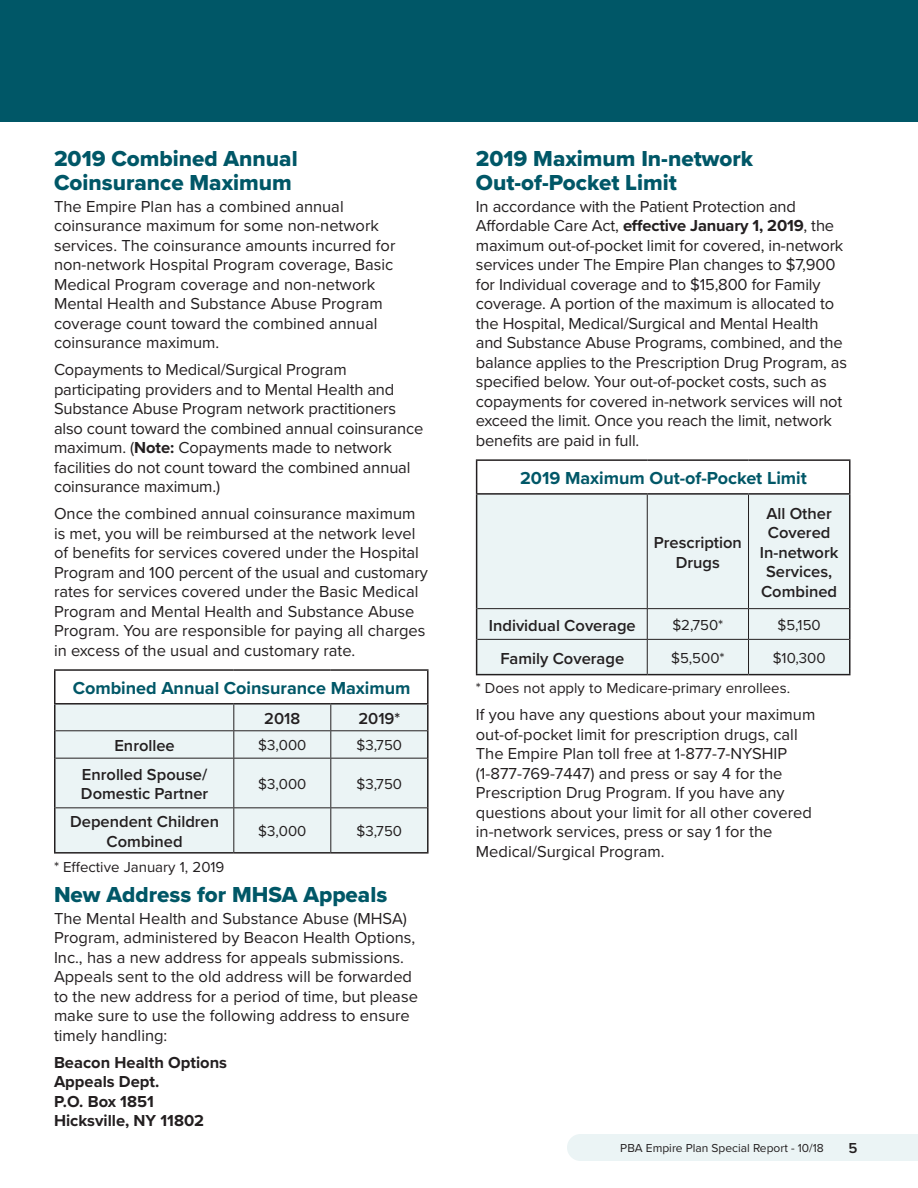
<style>
.page{position:relative;width:918px;height:1188px;background:#fff}
.page>*{position:absolute;margin:0;border:0;box-sizing:border-box;transform-origin:0 0}
._2018_EPR_Primary_He{font:22.5px/24px "Proxima Nova Extrabld";color:#005767}
._2018_EPR_Programs_T{font:700 18px "Proxima Nova";color:#005767}
._2018_EP_Programs_Ta{font:700 18px "Proxima Nova";color:#005767}
._2018_EPR_Body_11_13{font:16.5px/19.5px "Proxima Nova";color:#231f20}
._2018_EP_Programs_Ta-2{font:600 16.5px/19.5px "Proxima Nova";color:#231f20;text-align:center}
._2018_EPR_Programs_T-2{font:600 16.5px/19.5px "Proxima Nova";color:#231f20}
._2018_EPR_Body_11_13-2{font:700 16.5px/19.5px "Proxima Nova";color:#231f20}
._2018_EPR_Small_Tabl{font:15px "Proxima Nova";color:#231f20}
._2018_EPR_Table_Body{font:15px "Proxima Nova";color:#231f20}
._2017_EPR_Table_Body{font:15px "Proxima Nova";color:#231f20}
.t1{font:600 15px "Proxima Nova";color:#231f20}
.t2{font:12px "Proxima Nova";color:#231f20}
.s1{font-weight:700}
</style>
<div class="page">
<div style="left:580px;top:1134px;width:338px;height:27px;background:#ebf4f5"></div>
<div style="left:567px;top:1134px;width:27px;height:27px;background:#ebf4f5;border-radius:50%"></div>
<div style="left:0;top:0;width:918px;height:122px;background:#005767"></div>
<div style="left:56px;top:705px;width:371px;height:147px;background:#ebf4f5"></div>
<hr style="left:56px;top:730px;width:178px;height:1px;background:#231f20">
<hr style="left:234px;top:730px;width:97px;height:1px;background:#231f20">
<svg style="left:233px;top:705px;width:1px;height:53px"></svg>
<hr style="left:331px;top:730px;width:96px;height:1px;background:#231f20">
<svg style="left:330px;top:705px;width:1px;height:53px"></svg>
<hr style="left:56px;top:758px;width:178px;height:1px;background:#231f20">
<hr style="left:234px;top:758px;width:97px;height:1px;background:#231f20">
<hr style="left:233px;top:759px;width:1px;height:48px;background:#231f20">
<hr style="left:331px;top:758px;width:96px;height:1px;background:#231f20">
<hr style="left:330px;top:759px;width:1px;height:48px;background:#231f20">
<hr style="left:56px;top:807px;width:178px;height:1px;background:#231f20">
<hr style="left:234px;top:807px;width:97px;height:1px;background:#231f20">
<hr style="left:233px;top:808px;width:1px;height:44px;background:#231f20">
<hr style="left:331px;top:807px;width:96px;height:1px;background:#231f20">
<hr style="left:330px;top:808px;width:1px;height:44px;background:#231f20">
<hr style="left:54px;top:669px;width:180px;height:2px;background:#231f20">
<hr style="left:54px;top:671px;width:2px;height:32px;background:#231f20">
<hr style="left:234px;top:669px;width:97px;height:2px;background:#231f20">
<hr style="left:331px;top:669px;width:98px;height:2px;background:#231f20">
<hr style="left:427px;top:671px;width:2px;height:32px;background:#231f20">
<hr style="left:54px;top:703px;width:180px;height:2px;background:#231f20">
<hr style="left:54px;top:705px;width:2px;height:26px;background:#231f20">
<hr style="left:234px;top:703px;width:97px;height:2px;background:#231f20">
<hr style="left:331px;top:703px;width:98px;height:2px;background:#231f20">
<hr style="left:427px;top:705px;width:2px;height:26px;background:#231f20">
<hr style="left:54px;top:731px;width:2px;height:27px;background:#231f20">
<hr style="left:427px;top:731px;width:2px;height:27px;background:#231f20">
<hr style="left:54px;top:758px;width:2px;height:50px;background:#231f20">
<hr style="left:427px;top:758px;width:2px;height:50px;background:#231f20">
<hr style="left:54px;top:808px;width:2px;height:44px;background:#231f20">
<hr style="left:427px;top:808px;width:2px;height:44px;background:#231f20">
<hr style="left:54px;top:852px;width:180px;height:2px;background:#231f20">
<hr style="left:234px;top:852px;width:97px;height:2px;background:#231f20">
<hr style="left:331px;top:852px;width:98px;height:2px;background:#231f20">
<div style="left:477px;top:495px;width:372px;height:179px;background:#ebf4f5"></div>
<hr style="left:647px;top:495px;width:1px;height:113px;background:#231f20">
<hr style="left:748px;top:495px;width:1px;height:113px;background:#231f20">
<hr style="left:477px;top:608px;width:170px;height:1px;background:#231f20">
<hr style="left:647px;top:608px;width:102px;height:1px;background:#231f20">
<hr style="left:647px;top:609px;width:1px;height:30px;background:#231f20">
<hr style="left:749px;top:608px;width:100px;height:1px;background:#231f20">
<hr style="left:748px;top:609px;width:1px;height:30px;background:#231f20">
<hr style="left:477px;top:639px;width:170px;height:1px;background:#231f20">
<hr style="left:647px;top:639px;width:102px;height:1px;background:#231f20">
<hr style="left:647px;top:640px;width:1px;height:34px;background:#231f20">
<hr style="left:749px;top:639px;width:100px;height:1px;background:#231f20">
<hr style="left:748px;top:640px;width:1px;height:34px;background:#231f20">
<hr style="left:476px;top:495px;width:1px;height:114px;background:#231f20">
<hr style="left:849px;top:495px;width:2px;height:114px;background:#231f20">
<hr style="left:476px;top:609px;width:1px;height:30px;background:#231f20">
<hr style="left:849px;top:609px;width:2px;height:30px;background:#231f20">
<hr style="left:476px;top:639px;width:1px;height:35px;background:#231f20">
<hr style="left:849px;top:639px;width:2px;height:35px;background:#231f20">
<hr style="left:476px;top:674px;width:171px;height:1px;background:#231f20">
<hr style="left:647px;top:674px;width:102px;height:1px;background:#231f20">
<hr style="left:749px;top:674px;width:102px;height:1px;background:#231f20">
<hr style="left:476px;top:459px;width:171px;height:2px;background:#231f20">
<hr style="left:476px;top:461px;width:1px;height:32px;background:#231f20">
<hr style="left:647px;top:459px;width:102px;height:2px;background:#231f20">
<hr style="left:749px;top:459px;width:102px;height:2px;background:#231f20">
<hr style="left:849px;top:461px;width:2px;height:32px;background:#231f20">
<hr style="left:476px;top:493px;width:171px;height:2px;background:#231f20">
<hr style="left:647px;top:493px;width:102px;height:2px;background:#231f20">
<hr style="left:749px;top:493px;width:102px;height:2px;background:#231f20">
<p class="_2018_EPR_Primary_He" style="left:54px;top:146px;width:245px">2019 Combined Annual<br>Coinsurance Maximum</p>
<p class="_2018_EPR_Body_11_13" style="left:54px;top:196px;width:343px">The Empire Plan has a combined annual coinsurance maximum for some non-network services. The coinsurance amounts incurred for non-network Hospital Program coverage, Basic Medical Program coverage and non-network Mental Health and Substance Abuse Program coverage count toward the combined annual coinsurance maximum.</p>
<p class="_2018_EPR_Body_11_13" style="left:54px;top:359px;width:371px">Copayments to Medical/Surgical Program participating providers and to Mental Health and Substance Abuse Program network practitioners also count toward the combined annual coinsurance maximum. (<span class="s1">Note:</span> Copayments made to network facilities do not count toward the combined annual coinsurance maximum.)</p>
<p class="_2018_EPR_Body_11_13" style="left:54px;top:503px;width:375px">Once the combined annual coinsurance maximum is met, you will be reimbursed at the network level of benefits for services covered under the Hospital Program and 100 percent of the usual and customary rates for services covered under the Basic Medical Program and Mental Health and Substance Abuse Program. You are responsible for paying all charges in excess of the usual and customary rate.</p>
<p class="_2018_EPR_Programs_T" style="left:73px;top:675px;width:339px">Combined Annual Coinsurance Maximum</p>
<p class="_2018_EPR_Programs_T-2" style="left:264px;top:708px;width:38px">2018</p>
<p class="_2018_EPR_Programs_T-2" style="left:358px;top:708px;width:43px">2019*</p>
<p class="_2018_EPR_Programs_T-2" style="left:114px;top:735px;width:62px">Enrollee</p>
<p class="_2018_EPR_Table_Body" style="left:258px;top:734px;width:50px">$3,000</p>
<p class="_2018_EPR_Table_Body" style="left:357px;top:734px;width:47px">$3,750</p>
<p class="_2018_EPR_Programs_T-2" style="left:81px;top:764px;width:129px">Enrolled Spouse/<br>Domestic Partner</p>
<p class="_2018_EPR_Table_Body" style="left:258px;top:773px;width:50px">$3,000</p>
<p class="_2018_EPR_Table_Body" style="left:357px;top:773px;width:47px">$3,750</p>
<p class="_2018_EPR_Programs_T-2" style="left:70px;top:811px;width:151px;text-align:center">Dependent Children<br>Combined</p>
<p class="_2018_EPR_Table_Body" style="left:258px;top:820px;width:50px">$3,000</p>
<p class="_2018_EPR_Table_Body" style="left:357px;top:820px;width:47px">$3,750</p>
<p class="_2018_EPR_Small_Tabl" style="left:54px;top:855px;width:172px">* Effective January 1, 2019</p>
<p class="_2018_EPR_Primary_He" style="left:54px;top:882px;width:335px">New Address for MHSA Appeals</p>
<p class="_2018_EPR_Body_11_13" style="left:54px;top:908px;width:365px">The Mental Health and Substance Abuse (MHSA)<br>Program, administered by Beacon Health Options, Inc., has a new address for appeals submissions.<br>Appeals sent to the old address will be forwarded to the new address for a period of time, but please make sure to use the following address to ensure timely handling:</p>
<p class="_2018_EPR_Body_11_13-2" style="left:54px;top:1052px;width:175px">Beacon Health Options<br>Appeals Dept.<br>P.O. Box 1851<br>Hicksville, NY 11802</p>
<p class="_2018_EPR_Primary_He" style="left:476px;top:146px;width:279px">2019 Maximum In-network<br>Out-of-Pocket Limit</p>
<p class="_2018_EPR_Body_11_13" style="left:476px;top:196px;width:373px">In accordance with the Patient Protection and Affordable Care Act, <span class="s1">effective January 1, 2019</span>, the maximum out-of-pocket limit for covered, in-network services under The Empire Plan changes to $7,900 for Individual coverage and to $15,800 for Family coverage. A portion of the maximum is allocated to the Hospital, Medical/Surgical and Mental Health and Substance Abuse Programs, combined, and the balance applies to the Prescription Drug Program, as specified below. Your out-of-pocket costs, such as copayments for covered in-network services will not exceed the limit. Once you reach the limit, network benefits are paid in full.</p>
<p class="_2018_EP_Programs_Ta" style="left:520px;top:465px;width:288px">2019 Maximum Out-of-Pocket Limit</p>
<p class="_2018_EP_Programs_Ta-2" style="left:654px;top:532px;width:90px">Prescription<br>Drugs</p>
<p class="_2018_EP_Programs_Ta-2" style="left:760px;top:503px;width:80px">All Other<br>Covered<br>In-network<br>Services,<br>Combined</p>
<p class="_2018_EP_Programs_Ta-2" style="left:489px;top:615px;width:148px">Individual Coverage</p>
<p class="_2017_EPR_Table_Body" style="left:672px;top:614px;width:53px">$2,750*</p>
<p class="_2017_EPR_Table_Body" style="left:778px;top:614px;width:45px">$5,150</p>
<p class="_2018_EP_Programs_Ta-2" style="left:500px;top:648px;width:125px">Family Coverage</p>
<p class="_2017_EPR_Table_Body" style="left:671px;top:647px;width:55px">$5,500*</p>
<p class="_2017_EPR_Table_Body" style="left:773px;top:647px;width:54px">$10,300</p>
<p class="_2018_EPR_Small_Tabl" style="left:476px;top:677px;width:316px">* Does not apply to Medicare-primary enrollees.</p>
<p class="_2018_EPR_Body_11_13" style="left:476px;top:704px;width:341px">If you have any questions about your maximum out-of-pocket limit for prescription drugs, call The Empire Plan toll free at 1-877-7-NYSHIP (1-877-769-7447) and press or say 4 for the Prescription Drug Program. If you have any questions about your limit for all other covered in-network services, press or say 1 for the Medical/Surgical Program.</p>
<p class="t2" style="left:620px;top:1139px;width:205px">PBA Empire Plan Special Report - 10/18</p>
<p class="t1" style="left:849px;top:1137px;width:10px">5</p>
</div>
